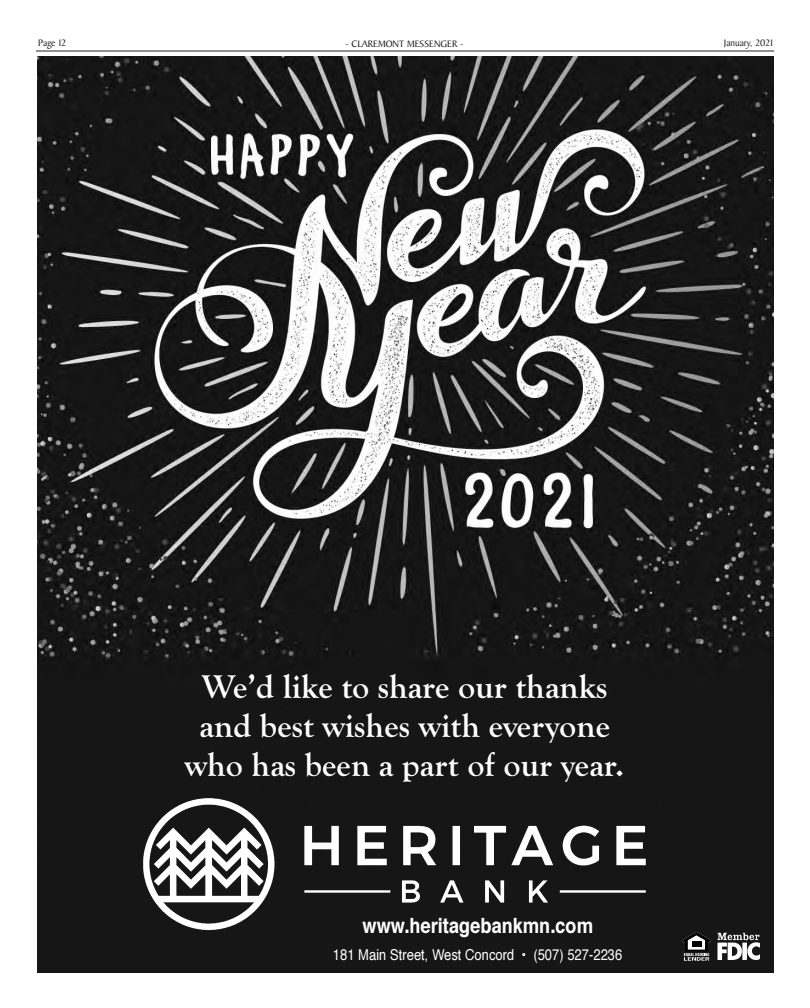
<style>
.page{position:relative;width:810px;height:1008px;background:#fff}
.page>*{position:absolute;margin:0;border:0;box-sizing:border-box;transform-origin:0 0}
.t1{font:34px/39px "Goudy Old Style T Bold+T42+HSXEHQ";color:#fff;text-align:center}
.t2{font:21px "Helvetica Bold+T42+AYUHWQ";color:#fff;scale:.87 1}
.t3{font:15px "Helvetica+T42+ICDWFT";color:#fff;scale:.87 1}
.t4{font:10px "Baker Signet";color:#231f20}
</style>
<div class="page">
<hr style="left:36px;top:51px;width:738px;height:1px;background:#231f20">
<img style="left:37px;top:56px;width:737px;height:916px">
<img style="left:142px;top:796px;width:504px;height:136px">
<img style="left:717px;top:933px;width:43px;height:27px">
<svg style="left:683px;top:932px;width:27px;height:29px"></svg>
<p class="t4" style="left:38px;top:39px;width:30px">Page 12</p>
<p class="t4" style="left:345px;top:40px;width:120px">- CLAREMONT MESSENGER -</p>
<p class="t4" style="left:724px;top:39px;width:51px">January, 2021</p>
<p class="t1" style="left:185px;top:668px;width:441px">We’d like to share our thanks and best wishes with everyone who has been a part of our year.</p>
<p class="t2" style="left:363px;top:909px;width:266px">www.heritagebankmn.com</p>
<p class="t3" style="left:333px;top:943px;width:334px">181 Main Street, West Concord • (507) 527-2236</p>
</div>
